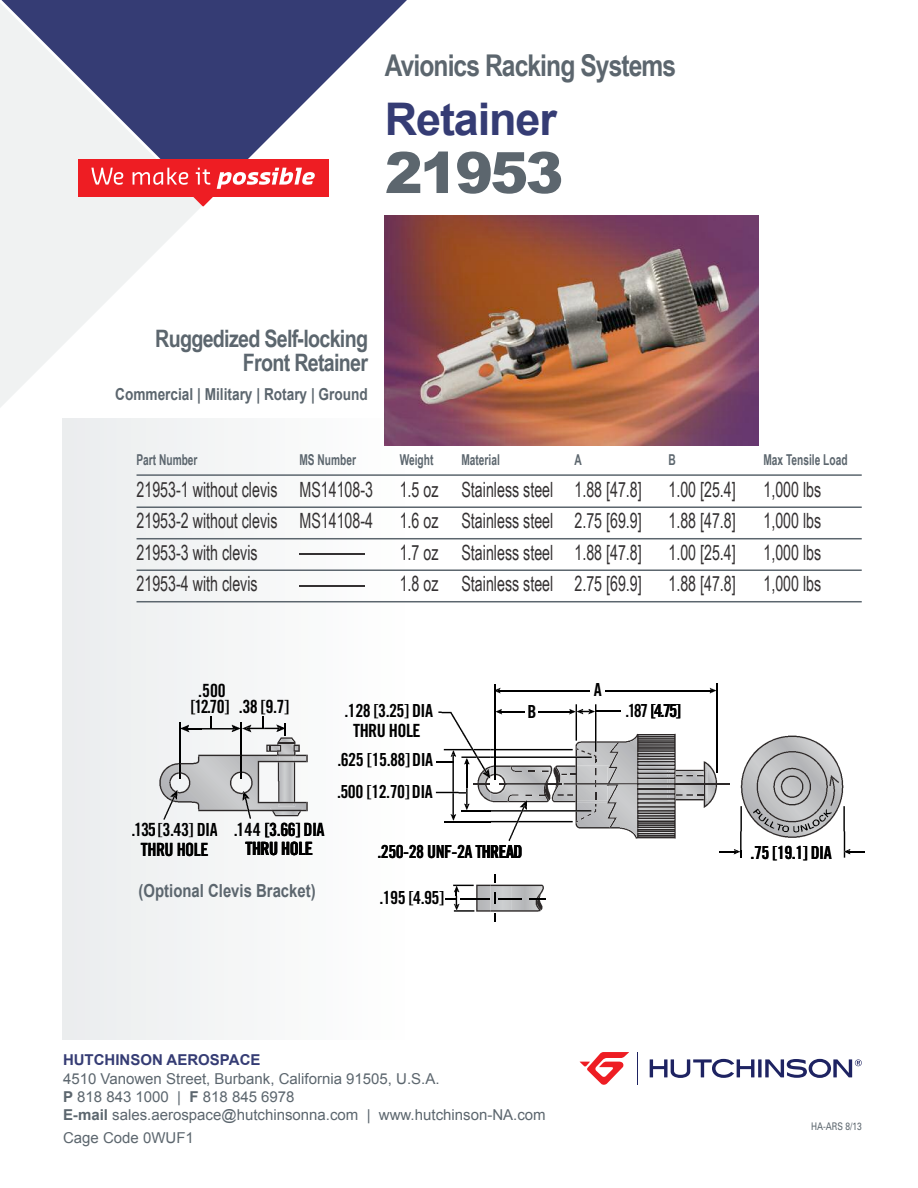
<style>
.page{position:relative;width:918px;height:1188px;background:#fff}
.page>*{position:absolute;margin:0;border:0;box-sizing:border-box;transform-origin:0 0}
.t1{font:900 57px "Arial";letter-spacing:-.05em;color:#5c666e}
.t2{font:700 45px "Arial";letter-spacing:-.025em;color:#353c74}
.t3{font:700 30px "Arial Narrow";letter-spacing:-.03em;color:#5c666e}
.t4{font:700 24px/24px "Arial Narrow";letter-spacing:-.03em;color:#5c666e;text-align:right}
.t5{font:21px "Arial Narrow";color:#343132;scale:.83 1}
.t6{font:21px "Arial Narrow";color:#343132;scale:3.8 1}
.t7{font:18.15px "Trade Gothic Bold Cond Twenty";letter-spacing:-.03em;color:#000}
.t8{font:18px/31.8px "Trade Gothic Bold Cond Twenty";letter-spacing:-.03em;color:#000}
.t9{font:700 18px "Arial";color:#5c666e;scale:.83 1}
.t10{font:18px "Trade Gothic Bold Cond Twenty";letter-spacing:-.03em;color:#000;scale:.94 1}
.t11{font:700 16.5px "Arial";color:#5c666e;scale:.83 1}
.t12{font:15px/18px "Arial";color:#5c666e}
.t13{font:700 15px "Arial Narrow";color:#5c666e;scale:.83 1}
.t14{font:700 15px "Arial";color:#353c74}
.t15{font:10.5px "Univers";color:#5c666e;scale:.8 1}
.s1{font-weight:700}
</style>
<div class="page">
<div style="left:63px;top:418px;width:342px;height:622px;background:#f5f6f6"></div>
<img style="left:385px;top:215px;width:373px;height:231px">
<svg style="left:650px;top:1059px;width:104px;height:19px"></svg>
<svg style="left:758px;top:1059px;width:4px;height:18px"></svg>
<svg style="left:765px;top:1059px;width:97px;height:19px"></svg>
<hr style="left:637px;top:1052px;width:1px;height:33px;background:#1e2362">
<svg style="left:580px;top:1052px;width:49px;height:33px"></svg>
<svg style="left:1px;top:0;width:406px;height:197px;fill:#353c74"></svg>
<svg style="left:0;top:3px;width:203px;height:404px;fill:#f0f2f2"></svg>
<div style="left:78px;top:160px;width:250px;height:37px;background:#ee1d23"></div>
<svg style="left:91px;top:168px;width:224px;height:38px"></svg>
<hr style="left:137px;top:474px;width:725px;height:2px;background:#5c666e">
<hr style="left:137px;top:506px;width:725px;height:2px;background:#5c666e">
<hr style="left:137px;top:538px;width:725px;height:1px;background:#5c666e">
<hr style="left:137px;top:569px;width:725px;height:2px;background:#5c666e">
<hr style="left:137px;top:601px;width:725px;height:1px;background:#5c666e">
<svg style="left:159px;top:716px;width:149px;height:104px"></svg>
<svg style="left:495px;top:688px;width:6px;height:6px"></svg>
<hr style="left:498px;top:690px;width:91px;height:1px;background:#000">
<hr style="left:605px;top:690px;width:70px;height:1px;background:#000">
<hr style="left:494px;top:684px;width:1px;height:96px;background:#000">
<svg style="left:710px;top:688px;width:6px;height:6px"></svg>
<hr style="left:675px;top:690px;width:37px;height:1px;background:#000">
<hr style="left:716px;top:684px;width:2px;height:89px;background:#000">
<hr style="left:491px;top:911px;width:49px;height:1px;background:#2d2929">
<hr style="left:491px;top:910px;width:50px;height:1px;background:#2d2929">
<hr style="left:491px;top:886px;width:53px;height:1px;background:#2d2929">
<hr style="left:491px;top:885px;width:52px;height:1px;background:#2d2929">
<svg style="left:445px;top:874px;width:77px;height:48px"></svg>
<svg style="left:529px;top:886px;width:17px;height:25px"></svg>
<svg style="left:436px;top:704px;width:429px;height:154px"></svg>
<h3 class="t3" style="left:385px;top:48px;width:293px">Avionics Racking Systems</h3>
<h2 class="t2" style="left:385px;top:95px;width:174px">Retainer</h2>
<h1 class="t1" style="left:385px;top:130px;width:180px">21953</h1>
<p class="t4" style="left:155px;top:326px;width:214px">Ruggedized Self-locking<br>Front Retainer</p>
<p class="t11" style="left:115px;top:385px;width:306px">Commercial | Military | Rotary | Ground</p>
<p class="t13" style="left:136px;top:451px;width:75px">Part Number</p>
<p class="t13" style="left:299px;top:451px;width:70px">MS Number</p>
<p class="t13" style="left:400px;top:451px;width:42px">Weight</p>
<p class="t13" style="left:461px;top:451px;width:48px">Material</p>
<p class="t13" style="left:574px;top:451px;width:10px">A</p>
<p class="t13" style="left:668px;top:451px;width:10px">B</p>
<p class="t13" style="left:763px;top:451px;width:103px">Max Tensile Load</p>
<p class="t5" style="left:136px;top:477px;width:287px">21953-1 without clevis MS14108-3</p>
<p class="t5" style="left:400px;top:477px;width:293px">1.5 oz Stainless steel 1.88 [47.8]</p>
<p class="t5" style="left:668px;top:477px;width:83px">1.00 [25.4]</p>
<p class="t5" style="left:763px;top:477px;width:71px">1,000 lbs</p>
<p class="t5" style="left:136px;top:509px;width:287px">21953-2 without clevis MS14108-4</p>
<p class="t5" style="left:400px;top:509px;width:293px">1.6 oz Stainless steel 2.75 [69.9]</p>
<p class="t5" style="left:668px;top:509px;width:83px">1.88 [47.8]</p>
<p class="t5" style="left:763px;top:509px;width:71px">1,000 lbs</p>
<p class="t5" style="left:136px;top:540px;width:148px">21953-3 with clevis</p>
<p class="t6" style="left:300px;top:540px;width:92px">— 1.7 oz Stainless steel 1.88 [47.8]</p>
<p class="t5" style="left:668px;top:540px;width:83px">1.00 [25.4]</p>
<p class="t5" style="left:763px;top:540px;width:71px">1,000 lbs</p>
<p class="t5" style="left:136px;top:572px;width:148px">21953-4 with clevis</p>
<p class="t6" style="left:300px;top:572px;width:92px">— 1.8 oz Stainless steel 2.75 [69.9]</p>
<p class="t5" style="left:668px;top:572px;width:83px">1.88 [47.8]</p>
<p class="t5" style="left:763px;top:572px;width:71px">1,000 lbs</p>
<p class="t7" style="left:198px;top:679px;width:29px">.500</p>
<p class="t7" style="left:191px;top:695px;width:40px">[12.70]</p>
<p class="t7" style="left:239px;top:696px;width:52px">.38 [9.7]</p>
<p class="t7" style="left:132px;top:819px;width:88px">.135[3.43] DIA</p>
<p class="t7" style="left:234px;top:818px;width:92px">.144 [3.66] DIA</p>
<p class="t8" style="left:344px;top:695px;width:90px">.128 [3.25] DIA</p>
<p class="t8" style="left:337px;top:744px;width:98px">.625 [15.88] DIA .500 [12.70] DIA</p>
<p class="t7" style="left:353px;top:719px;width:69px">THRU HOLE</p>
<p class="t8" style="left:594px;top:673px;width:9px">A</p>
<p class="t8" style="left:527px;top:696px;width:10px">B</p>
<p class="t10" style="left:626px;top:700px;width:60px">.187 [4.75]</p>
<p class="t7" style="left:245px;top:838px;width:69px">THRU HOLE</p>
<p class="t8" style="left:377px;top:836px;width:147px">.250-28 UNF-2A THREAD</p>
<p class="t8" style="left:751px;top:837px;width:83px">.75 [19.1] DIA</p>
<p class="t9" style="left:139px;top:881px;width:215px">(Optional Clevis Bracket)</p>
<p class="t7" style="left:141px;top:838px;width:69px">THRU HOLE</p>
<p class="t8" style="left:379px;top:882px;width:66px">.195 [4.95]</p>
<p class="t14" style="left:63px;top:1051px;width:199px">HUTCHINSON AEROSPACE</p>
<p class="t12" style="left:63px;top:1070px;width:484px">4510 Vanowen Street, Burbank, California 91505, U.S.A.<br><span class="s1">P</span> 818 843 1000 | <span class="s1">F</span> 818 845 6978<br><span class="s1">E-mail</span> sales.aerospace@hutchinsonna.com | www.hutchinson-NA.com</p>
<p class="t12" style="left:63px;top:1129px;width:132px">Cage Code 0WUF1</p>
<p class="t15" style="left:811px;top:1120px;width:65px">HA-ARS 8/13</p>
</div>
